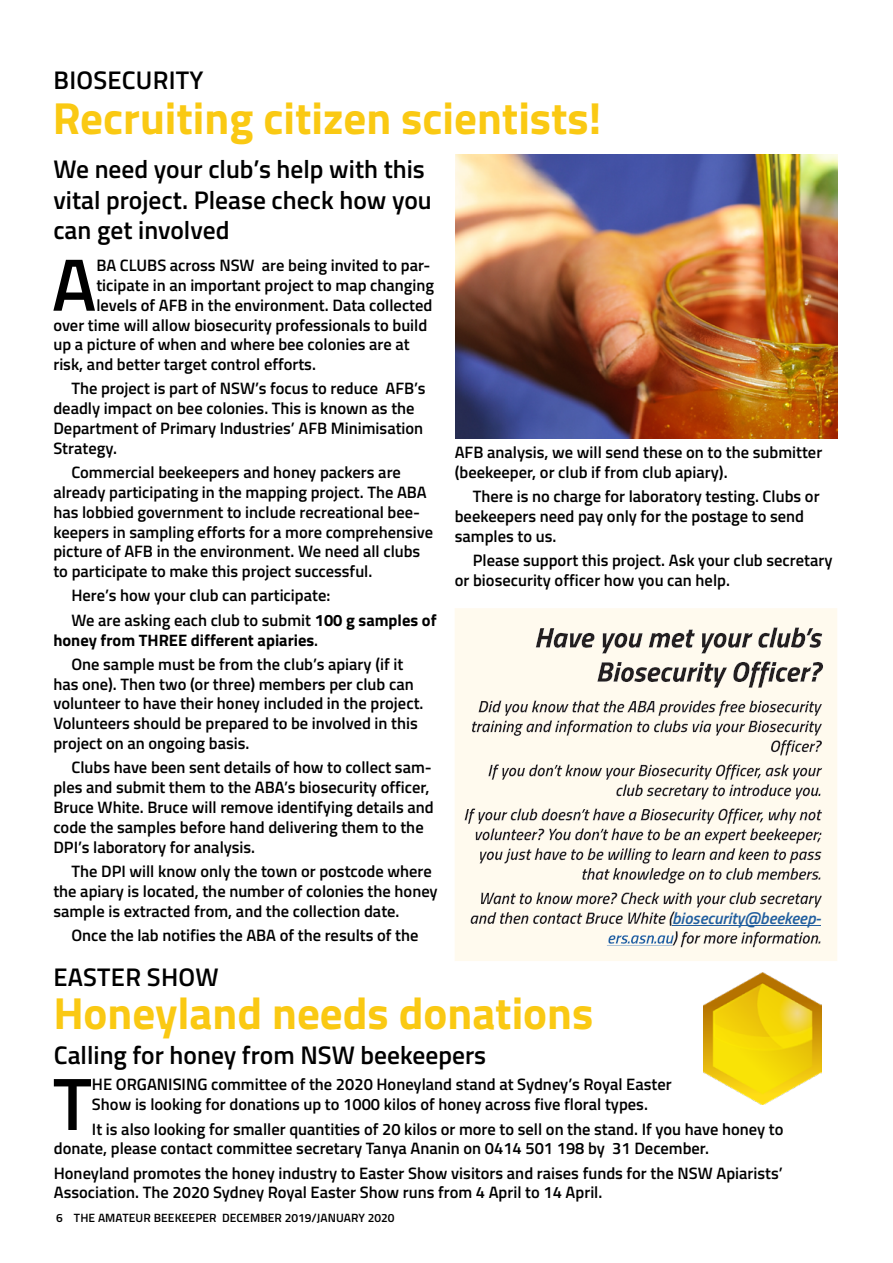
<style>
.page{position:relative;width:893px;height:1263px;background:#fff}
.page>*{position:absolute;margin:0;border:0;box-sizing:border-box;transform-origin:0 0}
.t1{font:600 74.25px "Titillium";color:#000}
.t2{font:700 45px "Titillium";color:#fac913}
.t3{font:600 25.5px/30.6px "Titillium";color:#000}
.t4{font:600 16.5px/19.8px "Titillium";color:#000}
.t5{font:italic 600 16.5px "Titillium";color:#215e9e}
.t6{font:600 12px "Titillium";letter-spacing:.01em;color:#000}
.s1{font-weight:700}
</style>
<div class="page">
<img style="left:455px;top:154px;width:382px;height:284px">
<div style="left:441px;top:594px;width:417px;height:369px;background:#fff;opacity:.36"></div>
<img style="left:703px;top:972px;width:119px;height:132px">
<h3 class="t3" style="left:54px;top:64px;width:152px">BIOSECURITY</h3>
<h2 class="t2" style="left:53px;top:84px;width:550px">Recruiting citizen scientists!</h2>
<h3 class="t3" style="left:53px;top:153px;width:380px">We need your club’s help with this vital project. Please check how you can get involved</h3>
<h1 class="t1" style="left:52px;top:229px;width:46px">A</h1>
<p class="t4" style="left:96px;top:255px;width:335px">BA CLUBS across NSW are being invited to par-</p>
<p class="t4" style="left:96px;top:274px;width:339px">ticipate in an important project to map changing</p>
<p class="t4" style="left:96px;top:294px;width:338px">levels of AFB in the environment. Data collected</p>
<p class="t4" style="left:53px;top:314px;width:375px">over time will allow biosecurity professionals to build</p>
<p class="t4" style="left:53px;top:334px;width:358px">up a picture of when and where bee colonies are at</p>
<p class="t4" style="left:53px;top:354px;width:264px">risk, and better target control efforts.</p>
<p class="t4" style="left:53px;top:378px;width:374px;text-indent:18px">The project is part of NSW’s focus to reduce AFB’s deadly impact on bee colonies. This is known as the Department of Primary Industries’ AFB Minimisation Strategy.</p>
<p class="t4" style="left:53px;top:462px;width:381px;text-indent:18px">Commercial beekeepers and honey packers are already participating in the mapping project. The ABA has lobbied government to include recreational bee&shy;keepers in sampling efforts for a more comprehensive picture of AFB in the environment. We need all clubs to participate to make this project successful.</p>
<p class="t4" style="left:71px;top:583px;width:367px;line-height:24.3px">Here’s how your club can participate:<br>We are asking each club to submit <span class="s1">100 g samples of</span></p>
<p class="t4" style="left:71px;top:627px;width:333px;line-height:24.3px;text-indent:-18px"><span class="s1">honey from THREE different apiaries</span>.<br>One sample must be from the club’s apiary (if it</p>
<p class="t4" style="left:53px;top:673px;width:372px">has one). Then two (or three) members per club can volunteer to have their honey included in the project.<br>Volunteers should be prepared to be involved in this project on an ongoing basis.</p>
<p class="t4" style="left:53px;top:757px;width:382px;text-indent:18px">Clubs have been sent details of how to collect sam&shy;ples and submit them to the ABA’s biosecurity officer, Bruce White. Bruce will remove identifying details and code the samples before hand delivering them to the DPI’s laboratory for analysis.</p>
<p class="t4" style="left:53px;top:860px;width:386px;text-indent:18px">The DPI will know only the town or postcode where the apiary is located, the number of colonies the honey sample is extracted from, and the collection date.</p>
<p class="t4" style="left:71px;top:924px;width:349px">Once the lab notifies the ABA of the results of the</p>
<p class="t4" style="left:455px;top:441px;width:369px">AFB analysis, we will send these on to the submitter (beekeeper, or club if from club apiary).</p>
<p class="t4" style="left:455px;top:485px;width:366px;text-indent:18px">There is no charge for laboratory testing. Clubs or beekeepers need pay only for the postage to send samples to us.</p>
<p class="t4" style="left:455px;top:549px;width:379px;text-indent:18px">Please support this project. Ask your club secretary or biosecurity officer how you can help.</p>
<p class="t5" style="left:672px;top:905px;width:151px">biosecurity@beekeep-</p>
<h3 class="t3" style="left:54px;top:960px;width:167px">EASTER SHOW</h3>
<h2 class="t2" style="left:53px;top:979px;width:541px">Honeyland needs donations</h2>
<h3 class="t3" style="left:54px;top:1039px;width:434px">Calling for honey from NSW beekeepers</h3>
<h1 class="t1" style="left:53px;top:1048px;width:41px">T</h1>
<p class="t4" style="left:92px;top:1074px;width:581px">HE ORGANISING committee of the 2020 Honeyland stand at Sydney’s Royal Easter<br>Show is looking for donations up to 1000 kilos of honey across five floral types.</p>
<p class="t4" style="left:54px;top:1118px;width:731px;text-indent:38px">It is also looking for smaller quantities of 20 kilos or more to sell on the stand. If you have honey to donate, please contact committee secretary Tanya Ananin on 0414 501 198 by 31 December.</p>
<p class="t4" style="left:54px;top:1162px;width:730px">Honeyland promotes the honey industry to Easter Show visitors and raises funds for the NSW Apiarists’<br>Association. The 2020 Sydney Royal Easter Show runs from 4 April to 14 April.</p>
<p class="t6" style="left:56px;top:1209px;width:340px">6 THE AMATEUR BEEKEEPER DECEMBER 2019/JANUARY 2020</p>
</div>
